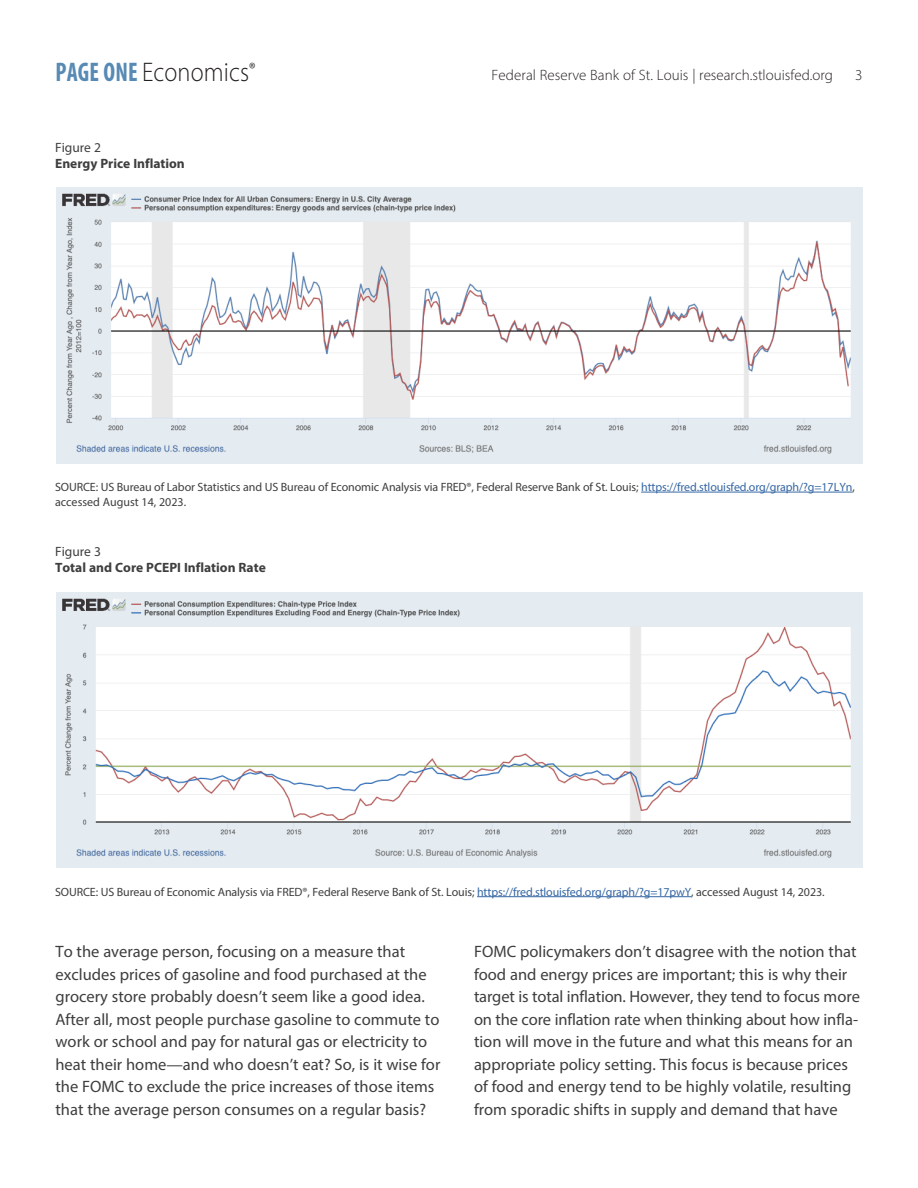
<style>
.page{position:relative;width:918px;height:1188px;background:#fff}
.page>*{position:absolute;margin:0;border:0;box-sizing:border-box;transform-origin:0 0}
.t1{font:300 27px "Myriad Pro";letter-spacing:.005em;color:#231f20;scale:.9 1}
.Text{font:16.5px/22.5px "Myriad Pro";color:#3e3e3f}
.t2{font:300 15px "Myriad Pro";letter-spacing:.005em;color:#231f20}
.Text-2{font:700 13.5px "Myriad Pro";color:#3e3e3f}
.Text-3{font:13.5px "Myriad Pro";color:#3e3e3f}
.Text-4{font:12px/15px "Myriad Pro";letter-spacing:-.01em;color:#3e3e3f}
.s1{font-weight:700;font-stretch:condensed;color:#578ab4}
.s2{color:#3667a4}
</style>
<div class="page">
<img style="left:57px;top:188px;width:806px;height:275px">
<hr style="left:641px;top:492px;width:212px;height:1px;background:#3667a4">
<img style="left:57px;top:592px;width:806px;height:276px">
<hr style="left:477px;top:896px;width:214px;height:1px;background:#3667a4">
<p class="t1" style="left:56px;top:55px;width:224px"><span class="s1">PAGE ONE</span> Economics<sup>®</sup></p>
<p class="t2" style="left:492px;top:66px;width:343px">Federal Reserve Bank of St. Louis | research.stlouisfed.org</p>
<p class="t2" style="left:855px;top:66px;width:9px">3</p>
<p class="Text-3" style="left:55px;top:139px;width:47px">Figure 2</p>
<p class="Text-2" style="left:55px;top:154px;width:131px">Energy Price Inflation</p>
<p class="Text-4" style="left:55px;top:479px;width:801px">SOURCE: US Bureau of Labor Statistics and US Bureau of Economic Analysis via FRED®, Federal Reserve Bank of St. Louis; <span class="s2">https://fred.stlouisfed.org/graph/?g=17LYn</span>, accessed August 14, 2023.</p>
<p class="Text-3" style="left:55px;top:543px;width:47px">Figure 3</p>
<p class="Text-2" style="left:55px;top:559px;width:212px">Total and Core PCEPI Inflation Rate</p>
<p class="Text-4" style="left:55px;top:884px;width:771px">SOURCE: US Bureau of Economic Analysis via FRED®, Federal Reserve Bank of St. Louis; <span class="s2">https://fred.stlouisfed.org/graph/?g=17pwY</span>, accessed August 14, 2023.</p>
<p class="Text" style="left:56px;top:940px;width:386px">To the average person, focusing on a measure that excludes prices of gasoline and food purchased at the grocery store probably doesn’t seem like a good idea.<br>After all, most people purchase gasoline to commute to work or school and pay for natural gas or electricity to heat their home—and who doesn’t eat? So, is it wise for the FOMC to exclude the price increases of those items that the average person consumes on a regular basis?</p>
<p class="Text" style="left:474px;top:940px;width:388px">FOMC policymakers don’t disagree with the notion that food and energy prices are important; this is why their target is total inflation. However, they tend to focus more on the core inflation rate when thinking about how infla&shy;tion will move in the future and what this means for an appropriate policy setting. This focus is because prices of food and energy tend to be highly volatile, resulting from sporadic shifts in supply and demand that have</p>
</div>
